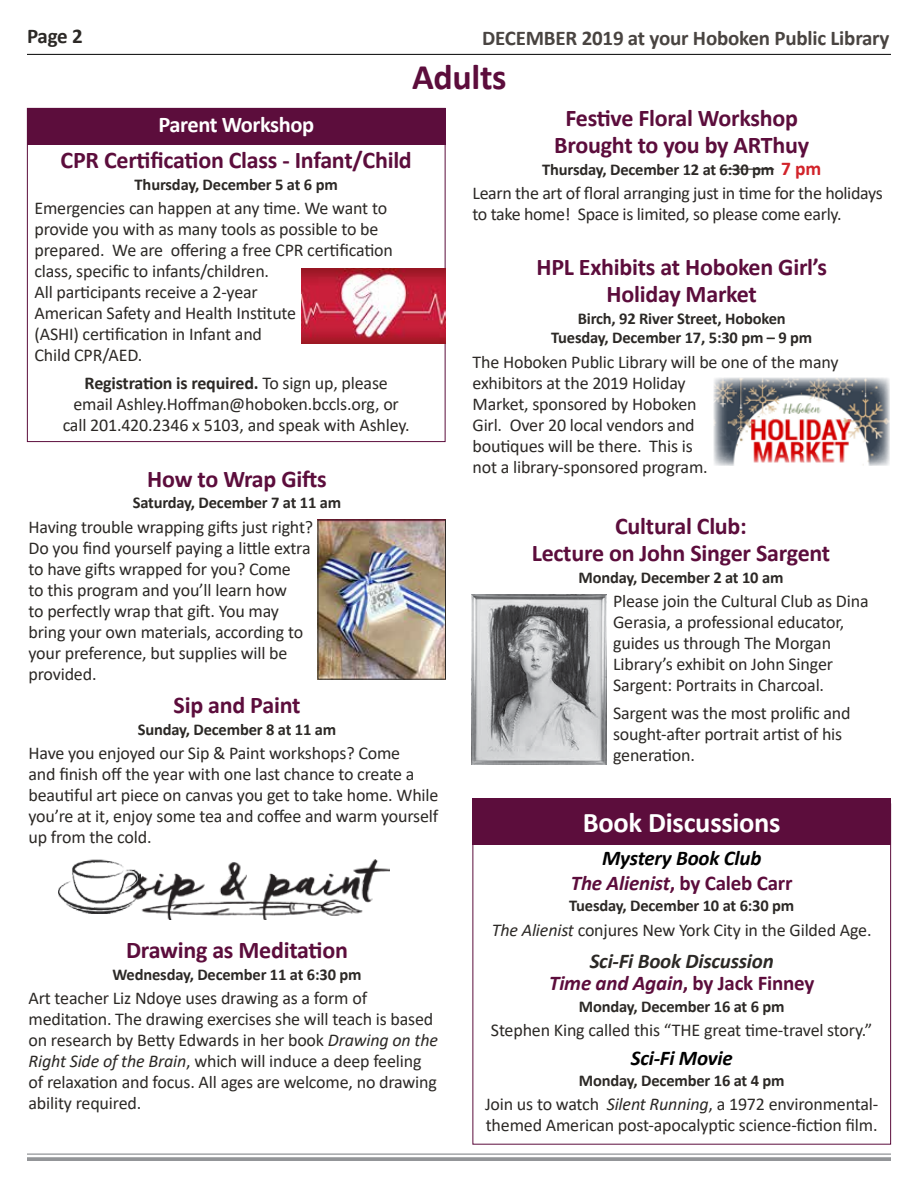
<style>
.page{position:relative;width:918px;height:1188px;background:#fff}
.page>*{position:absolute;margin:0;border:0;box-sizing:border-box;transform-origin:0 0}
.t1{font:700 36px "Calibri";letter-spacing:-.01em;color:#5c0d3c}
.t2{font:700 28.5px "Calibri";letter-spacing:-.01em;color:#fff}
.t3{font:700 24px/27px "Calibri";letter-spacing:-.01em;color:#5c0d3c;text-align:center}
.t4{font:700 22.5px "Calibri";letter-spacing:-.02em;color:#fff}
.t5{font:italic 700 21px/24.3px "Calibri";letter-spacing:-.01em;color:#000;text-align:center}
.t6{font:italic 700 21px/22.5px "Calibri";letter-spacing:-.01em;color:#2c2926;text-align:center}
.t7{font:700 21px "Calibri";letter-spacing:-.01em;color:#494441}
.t8{font:700 21px "Calibri";color:#2c2926}
.t9{font:18px/21px "Calibri";letter-spacing:-.01em;color:#2c2926}
.t10{font:700 16.5px/19.5px "Calibri";letter-spacing:-.01em;color:#2c2926;text-align:center}
.s1{font-weight:700}
.s2{font-style:italic}
.s3{font-size:19.5px;color:#d2232a}
.s4{color:#5c0d3c}
.s5{font-style:normal;color:#5c0d3c}
</style>
<div class="page">
<hr style="left:27px;top:1153px;width:864px;height:2px;background:#939598">
<svg style="left:27px;top:1157px;width:864px;height:4px;background:#999b9e"></svg>
<hr style="left:27px;top:54px;width:864px;height:1px;background:#000">
<div style="left:472px;top:799px;width:419px;height:46px;background:#5c0d3c"></div>
<div style="left:472px;top:804px;width:419px;height:341px;border:1px solid #5c0d3c"></div>
<div style="left:27px;top:108px;width:419px;height:37px;background:#5c0d3c"></div>
<div style="left:27px;top:108px;width:419px;height:334px;border:1px solid #5c0d3c"></div>
<hr style="left:720px;top:169px;width:54px;height:1px;background:#2c2926">
<img style="left:302px;top:268px;width:144px;height:75px">
<img style="left:59px;top:859px;width:73px;height:55px">
<img style="left:132px;top:859px;width:257px;height:61px">
<img style="left:471px;top:595px;width:135px;height:170px">
<img style="left:320px;top:522px;width:124px;height:155px">
<div style="left:318px;top:520px;width:128px;height:159px;border:1px solid #2c2926"></div>
<img style="left:714px;top:378px;width:175px;height:88px">
<p class="t8" style="left:27px;top:21px;width:57px">Page 2</p>
<p class="t7" style="left:482px;top:23px;width:409px">DECEMBER 2019 at your Hoboken Public Library</p>
<h1 class="t1" style="left:412px;top:52px;width:96px">Adults</h1>
<p class="t4" style="left:158px;top:109px;width:157px">Parent Workshop</p>
<h3 class="t3" style="left:61px;top:147px;width:353px">CPR Certification Class - Infant/Child</h3>
<p class="t10" style="left:135px;top:175px;width:205px">Thursday, December 5 at 6 pm</p>
<p class="t9" style="left:34px;top:197px;width:360px">Emergencies can happen at any time. We want to provide you with as many tools as possible to be prepared. We are offering a free CPR certification class, specific to infants/children.<br>All participants receive a 2-year<br>American Safety and Health Institute<br>(ASHI) certification in Infant and<br>Child CPR/AED.</p>
<p class="t9" style="left:63px;top:372px;width:349px;text-align:center"><span class="s1">Registration is required.</span> To sign up, please email Ashley.Hoffman@hoboken.bccls.org, or call 201.420.2346 x 5103, and speak with Ashley.</p>
<h3 class="t3" style="left:147px;top:465px;width:181px">How to Wrap Gifts</h3>
<p class="t10" style="left:133px;top:493px;width:210px">Saturday, December 7 at 11 am</p>
<p class="t9" style="left:28px;top:516px;width:286px">Having trouble wrapping gifts just right?<br>Do you find yourself paying a little extra to have gifts wrapped for you? Come<br>to this program and you’ll learn how<br>to perfectly wrap that gift. You may bring your own materials, according to your preference, but supplies will be provided.</p>
<h3 class="t3" style="left:174px;top:692px;width:128px">Sip and Paint</h3>
<p class="t10" style="left:138px;top:720px;width:200px">Sunday, December 8 at 11 am</p>
<p class="t9" style="left:28px;top:742px;width:411px">Have you enjoyed our Sip &amp; Paint workshops? Come<br>and finish off the year with one last chance to create a beautiful art piece on canvas you get to take home. While you’re at it, enjoy some tea and coffee and warm yourself up from the cold.</p>
<h3 class="t3" style="left:126px;top:936px;width:223px">Drawing as Meditation</h3>
<p class="t10" style="left:112px;top:964px;width:251px">Wednesday, December 11 at 6:30 pm</p>
<p class="t9" style="left:28px;top:987px;width:411px">Art teacher Liz Ndoye uses drawing as a form of meditation. The drawing exercises she will teach is based on research by Betty Edwards in her book <span class="s2">Drawing on the Right Side of the Brain</span>, which will induce a deep feeling of relaxation and focus. All ages are welcome, no drawing ability required.</p>
<h3 class="t3" style="left:554px;top:104px;width:256px">Festive Floral Workshop<br>Brought to you by ARThuy</h3>
<p class="t10" style="left:542px;top:159px;width:281px">Thursday, December 12 at 6:30 pm <span class="s3">7 pm</span></p>
<p class="t9" style="left:472px;top:182px;width:412px">Learn the art of floral arranging just in time for the holidays to take home! Space is limited, so please come early.</p>
<h3 class="t3" style="left:536px;top:254px;width:292px">HPL Exhibits at Hoboken Girl’s<br>Holiday Market</h3>
<p class="t10" style="left:551px;top:309px;width:263px">Birch, 92 River Street, Hoboken<br>Tuesday, December 17, 5:30 pm – 9 pm</p>
<p class="t9" style="left:472px;top:351px;width:368px">The Hoboken Public Library will be one of the many exhibitors at the 2019 Holiday<br>Market, sponsored by Hoboken<br>Girl. Over 20 local vendors and<br>boutiques will be there. This is<br>not a library-sponsored program.</p>
<h3 class="t3" style="left:532px;top:513px;width:300px">Cultural Club:<br>Lecture on John Singer Sargent</h3>
<p class="t10" style="left:578px;top:568px;width:206px">Monday, December 2 at 10 am</p>
<p class="t9" style="left:613px;top:590px;width:257px">Please join the Cultural Club as Dina Gerasia, a professional educator, guides us through The Morgan Library’s exhibit on John Singer Sargent: Portraits in Charcoal.</p>
<p class="t9" style="left:613px;top:702px;width:239px">Sargent was the most prolific and sought-after portrait artist of his generation.</p>
<h2 class="t2" style="left:583px;top:803px;width:199px">Book Discussions</h2>
<p class="t5" style="left:571px;top:846px;width:223px">Mystery Book Club<br><span class="s4">The Alienist</span><span class="s5">, by Caleb Carr</span></p>
<p class="t10" style="left:569px;top:896px;width:227px">Tuesday, December 10 at 6:30 pm</p>
<p class="t9" style="left:492px;top:919px;width:381px"><span class="s2">The Alienist</span> conjures New York City in the Gilded Age.</p>
<p class="t6" style="left:549px;top:949px;width:267px">Sci-Fi Book Discussion<br><span class="s4">Time and Again</span><span class="s5">, by Jack Finney</span></p>
<p class="t10" style="left:579px;top:997px;width:207px">Monday, December 16 at 6 pm</p>
<p class="t9" style="left:491px;top:1019px;width:383px">Stephen King called this “THE great time-travel story.”</p>
<p class="t5" style="left:631px;top:1046px;width:103px">Sci-Fi Movie</p>
<p class="t10" style="left:579px;top:1070px;width:207px">Monday, December 16 at 4 pm</p>
<p class="t9" style="left:485px;top:1093px;width:395px">Join us to watch <span class="s2">Silent Running</span>, a 1972 environmental&shy;themed American post-apocalyptic science-fiction film.</p>
</div>
